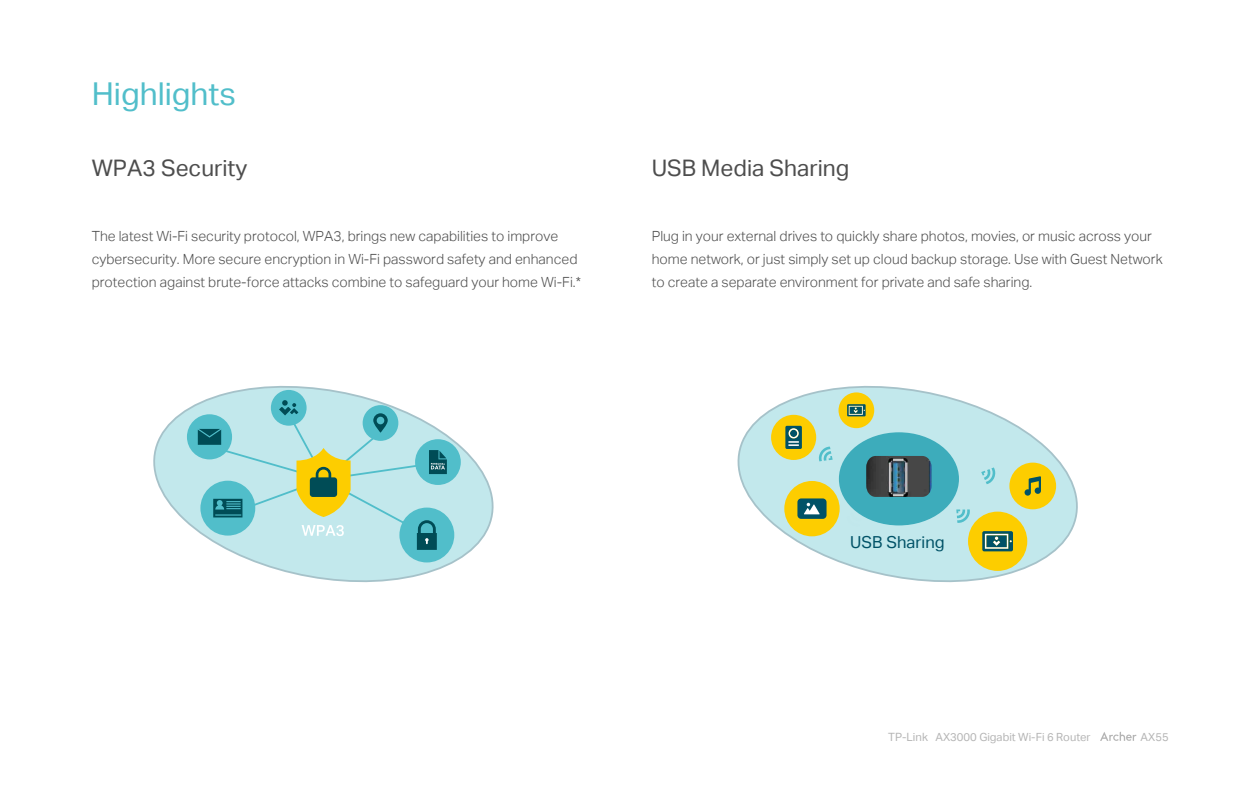
<style>
.page{position:relative;width:1260px;height:788px;background:#fff}
.page>*{position:absolute;margin:0;border:0;box-sizing:border-box;transform-origin:0 0}
.t1{font:31.5px "TP Link Aktiv Regular";color:#51beca}
.t2{font:22.75px "TP Link Aktiv Regular";color:#4d4d4d}
.t3{font:16.54px "TP Link Aktiv Regular";letter-spacing:.005em;color:#005267}
.t4{font:14px/22.8px "TP Link Aktiv Light";color:#4d4d4d}
.t5{font:11.2px "TP Link Aktiv Regular";color:#b5b5b5}
.s1{font-size:11.38px}
</style>
<div class="page">
<svg style="left:1100px;top:731px;width:36px;height:9px"></svg>
<svg style="left:153px;top:386px;width:341px;height:196px"></svg>
<div style="left:187px;top:414px;width:45px;height:45px;background:#51beca;border-radius:50%"></div>
<div style="left:271px;top:390px;width:36px;height:35px;background:#51beca;border-radius:50%"></div>
<div style="left:399px;top:507px;width:55px;height:55px;background:#51beca;border-radius:50%"></div>
<div style="left:415px;top:439px;width:46px;height:46px;background:#51beca;border-radius:50%"></div>
<svg style="left:198px;top:400px;width:249px;height:150px"></svg>
<svg style="left:738px;top:386px;width:340px;height:196px"></svg>
<div style="left:839px;top:432px;width:120px;height:93px;background:#3dacbb;border-radius:50%"></div>
<div style="left:771px;top:415px;width:45px;height:45px;background:#fdcd00;border-radius:50%"></div>
<svg style="left:785px;top:426px;width:17px;height:23px"></svg>
<div style="left:1009px;top:462px;width:47px;height:47px;background:#fdcd00;border-radius:50%"></div>
<svg style="left:1025px;top:476px;width:16px;height:19px"></svg>
<div style="left:784px;top:481px;width:56px;height:55px;background:#fdcd00;border-radius:50%"></div>
<div style="left:797px;top:498px;width:30px;height:21px;background:#005267;border-radius:4px"></div>
<svg style="left:804px;top:502px;width:16px;height:12px"></svg>
<div style="left:839px;top:392px;width:35px;height:36px;background:#fdcd00;border-radius:50%"></div>
<svg style="left:847px;top:404px;width:19px;height:12px"></svg>
<div style="left:968px;top:511px;width:59px;height:60px;background:#fdcd00;border-radius:50%"></div>
<svg style="left:982px;top:531px;width:31px;height:20px"></svg>
<img style="left:866px;top:456px;width:66px;height:41px">
<svg style="left:847px;top:512px;width:14px;height:14px"></svg>
<svg style="left:981px;top:467px;width:15px;height:17px"></svg>
<svg style="left:818px;top:446px;width:15px;height:15px"></svg>
<svg style="left:956px;top:509px;width:14px;height:14px"></svg>
<h1 class="t1" style="left:92px;top:76px;width:146px">Highlights</h1>
<h2 class="t2" style="left:92px;top:154px;width:157px">WPA3 Security</h2>
<p class="t4" style="left:92px;top:225px;width:491px">The latest Wi-Fi security protocol, WPA3, brings new capabilities to improve cybersecurity. More secure encryption in Wi-Fi password safety and enhanced protection against brute-force attacks combine to safeguard your home Wi-Fi.*</p>
<h2 class="t2" style="left:652px;top:154px;width:199px">USB Media Sharing</h2>
<p class="t4" style="left:652px;top:225px;width:512px">Plug in your external drives to quickly share photos, movies, or music across your home network, or just simply set up cloud backup storage. Use with Guest Network to create a separate environment for private and safe sharing.</p>
<p class="t3" style="left:850px;top:532px;width:96px">USB Sharing</p>
<p class="t5" style="left:888px;top:730px;width:204px"><span class="s1">TP-Link</span> AX3000 Gigabit Wi-Fi 6 Router</p>
<p class="t5" style="left:1141px;top:730px;width:30px">AX55</p>
</div>
